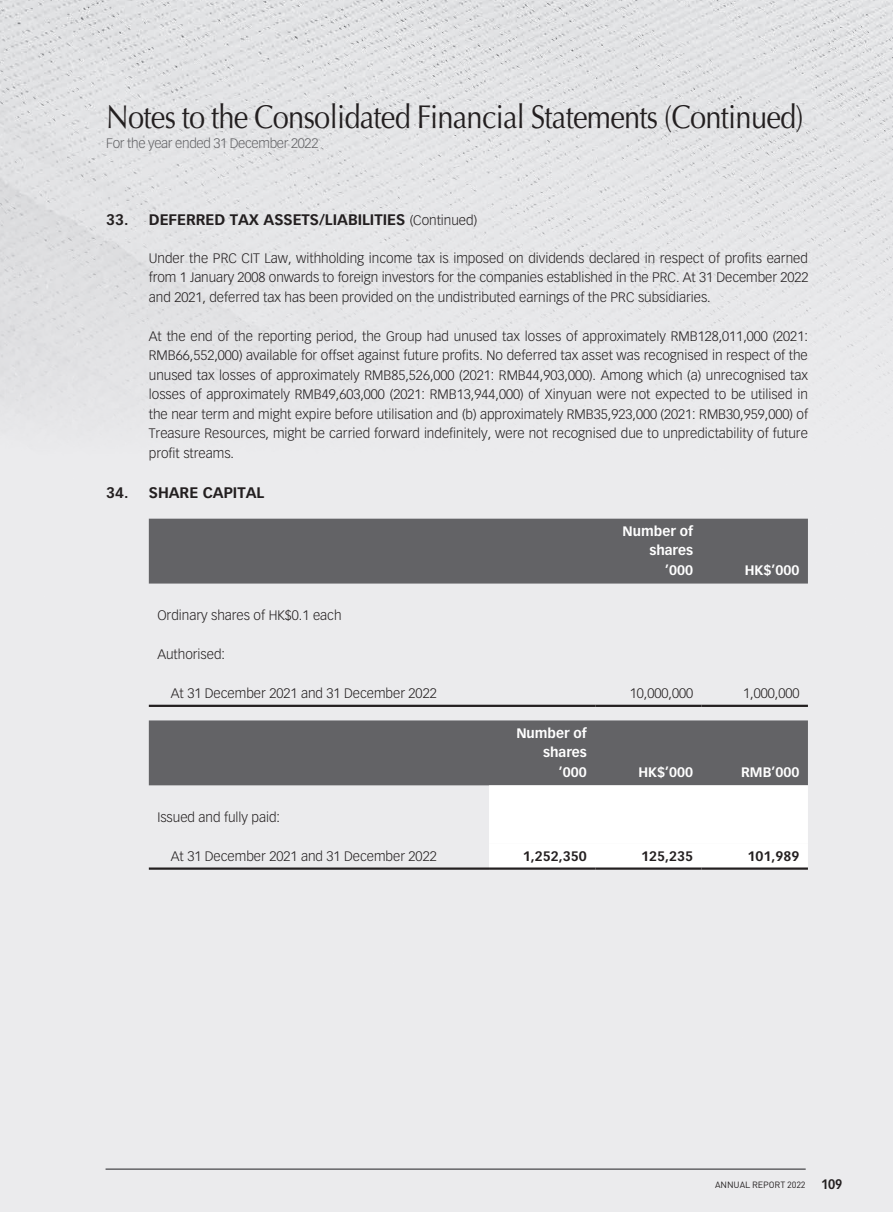
<style>
.page{position:relative;width:893px;height:1212px;background:#fff}
.page>*{position:absolute;margin:0;border:0;box-sizing:border-box;transform-origin:0 0}
.t1{font:33px "Optima LT Std";letter-spacing:-.025em;color:#231f20;scale:.88 1}
.t2{font:700 15px "Vectora LT Std";color:#231f20}
.t3{font:300 13.5px/19.5px "Vectora LT Std";color:#231f20;text-align:justify}
.t4{font:700 13.5px/19.5px "Vectora LT Std";color:#fff;text-align:right}
.t5{font:300 13.5px "Vectora LT Std";letter-spacing:-.025em;color:#636366}
.t6{font:700 13.5px "Vectora LT Std";color:#231f20}
.t7{font:9px "DIN Pro";letter-spacing:-.01em;color:#231f20}
.s1{font-weight:300;font-size:13.5px}
.s2{font-family:"Vectora LT Std";font-weight:700;font-size:13.5px}
</style>
<div class="page">
<img style="left:0;top:0;width:893px;height:1212px">
<hr style="left:106px;top:1168px;width:700px;height:2px;background:#636366">
<div style="left:149px;top:519px;width:659px;height:64px;background:#636366"></div>
<hr style="left:149px;top:705px;width:446px;height:2px;background:#231f20">
<hr style="left:595px;top:705px;width:107px;height:2px;background:#231f20">
<hr style="left:702px;top:705px;width:106px;height:2px;background:#231f20">
<svg style="left:149px;top:720px;width:659px;height:147px"></svg>
<hr style="left:149px;top:867px;width:340px;height:3px;background:#231f20">
<hr style="left:489px;top:867px;width:106px;height:3px;background:#231f20">
<hr style="left:595px;top:867px;width:107px;height:3px;background:#231f20">
<hr style="left:702px;top:867px;width:106px;height:3px;background:#231f20">
<h1 class="t1" style="left:106px;top:97px;width:794px">Notes to the Consolidated Financial Statements (Continued)</h1>
<p class="t5" style="left:106px;top:135px;width:214px">For the year ended 31 December 2022</p>
<p class="t2" style="left:106px;top:211px;width:372px">33. DEFERRED TAX ASSETS/LIABILITIES <span class="s1">(Continued)</span></p>
<p class="t3" style="left:149px;top:248px;width:661px">Under the PRC CIT Law, withholding income tax is imposed on dividends declared in respect of profits earned from 1 January 2008 onwards to foreign investors for the companies established in the PRC. At 31 December 2022 and 2021, deferred tax has been provided on the undistributed earnings of the PRC subsidiaries.</p>
<p class="t3" style="left:149px;top:326px;width:661px">At the end of the reporting period, the Group had unused tax losses of approximately RMB128,011,000 (2021:<br>RMB66,552,000) available for offset against future profits. No deferred tax asset was recognised in respect of the unused tax losses of approximately RMB85,526,000 (2021: RMB44,903,000). Among which (a) unrecognised tax losses of approximately RMB49,603,000 (2021: RMB13,944,000) of Xinyuan were not expected to be utilised in the near term and might expire before utilisation and (b) approximately RMB35,923,000 (2021: RMB30,959,000) of Treasure Resources, might be carried forward indefinitely, were not recognised due to unpredictability of future profit streams.</p>
<p class="t2" style="left:106px;top:484px;width:160px">34. SHARE CAPITAL</p>
<p class="t4" style="left:623px;top:521px;width:72px">Number of shares ’000</p>
<p class="t4" style="left:745px;top:560px;width:56px">HK$’000</p>
<p class="t3" style="left:157px;top:606px;width:186px">Ordinary shares of HK$0.1 each</p>
<p class="t3" style="left:157px;top:645px;width:69px">Authorised:</p>
<p class="t3" style="left:171px;top:684px;width:267px">At 31 December 2021 and 31 December 2022</p>
<p class="t3" style="left:630px;top:684px;width:65px">10,000,000</p>
<p class="t3" style="left:743px;top:684px;width:58px">1,000,000</p>
<p class="t4" style="left:516px;top:723px;width:72px">Number of shares ’000</p>
<p class="t4" style="left:638px;top:762px;width:56px">HK$’000</p>
<p class="t4" style="left:741px;top:762px;width:60px">RMB’000</p>
<p class="t3" style="left:157px;top:808px;width:124px">Issued and fully paid:</p>
<p class="t3" style="left:171px;top:847px;width:267px">At 31 December 2021 and 31 December 2022</p>
<p class="t6" style="left:523px;top:848px;width:65px">1,252,350</p>
<p class="t6" style="left:641px;top:848px;width:53px">125,235</p>
<p class="t6" style="left:747px;top:848px;width:53px">101,989</p>
<p class="t7" style="left:715px;top:1178px;width:129px">ANNUAL REPORT 2022 <span class="s2">109</span></p>
</div>
